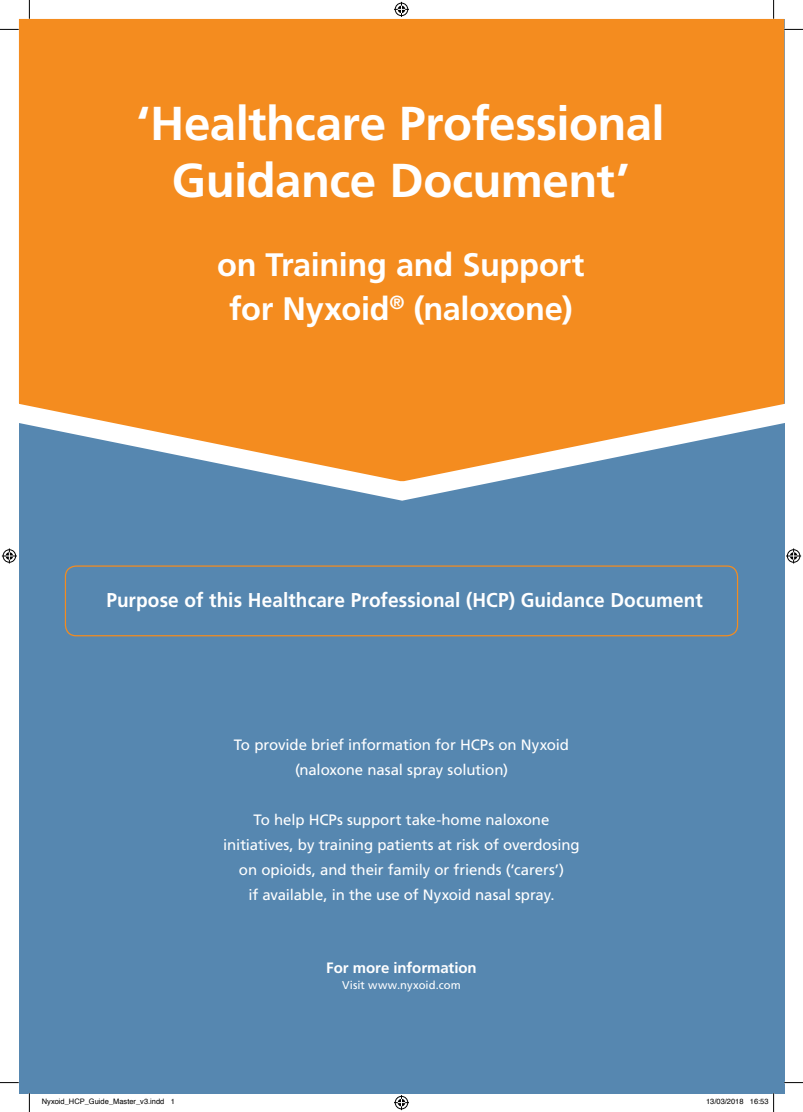
<style>
.page{position:relative;width:803px;height:1112px;background:#fff}
.page>*{position:absolute;margin:0;border:0;box-sizing:border-box;transform-origin:0 0}
.t1{font:700 47.5px/57px "Frutiger LT Com";letter-spacing:-.01em;color:#fff;text-align:center}
.t2{font:700 32.5px/43.8px "Frutiger LT Com";letter-spacing:-.01em;color:#fff;text-align:center}
.t3{font:700 20px "Frutiger LT Com";letter-spacing:.005em;color:#fff;scale:.95 1}
.t4{font:15px/25px "Frutiger LT Com";letter-spacing:-.01em;color:#fff;text-align:center}
.t5{font:700 15px "Frutiger LT Com";letter-spacing:-.005em;color:#fff}
.t6{font:11.25px "Frutiger";letter-spacing:.01em;color:#fff}
.t7{font:7.5px "Helvetica";color:#000}
</style>
<div class="page">
<div style="left:19px;top:19px;width:765px;height:1073px;background:#5687b0"></div>
<svg style="left:19px;top:19px;width:765px;height:482px"></svg>
<div style="left:65px;top:565px;width:673px;height:71px;border:1px solid #f48c1f;border-radius:11px"></div>
<svg style="left:0;top:29px;width:19px;height:1px"></svg>
<svg style="left:784px;top:29px;width:19px;height:1px"></svg>
<svg style="left:0;top:1082px;width:19px;height:1px"></svg>
<svg style="left:784px;top:1081px;width:19px;height:2px"></svg>
<svg style="left:29px;top:0;width:1px;height:19px"></svg>
<svg style="left:29px;top:1092px;width:1px;height:19px"></svg>
<svg style="left:773px;top:0;width:1px;height:19px"></svg>
<svg style="left:394px;top:2px;width:15px;height:15px"></svg>
<svg style="left:394px;top:1095px;width:15px;height:14px"></svg>
<svg style="left:2px;top:548px;width:15px;height:15px"></svg>
<svg style="left:786px;top:548px;width:15px;height:15px"></svg>
<svg style="left:750px;top:1092px;width:24px;height:19px"></svg>
<h1 class="t1" style="left:137px;top:95px;width:529px">‘Healthcare Professional<br>Guidance Document’</h1>
<h2 class="t2" style="left:217px;top:243px;width:369px">on Training and Support for Nyxoid<sup>®</sup> (naloxone)</h2>
<h3 class="t3" style="left:106px;top:587px;width:629px">Purpose of this Healthcare Professional (HCP) Guidance Document</h3>
<p class="t4" style="left:234px;top:732px;width:337px">To provide brief information for HCPs on Nyxoid (naloxone nasal spray solution)</p>
<p class="t4" style="left:223px;top:807px;width:358px">To help HCPs support take-home naloxone initiatives, by training patients at risk of overdosing on opioids, and their family or friends (‘carers’)<br>if available, in the use of Nyxoid nasal spray.</p>
<p class="t5" style="left:326px;top:959px;width:152px">For more information</p>
<p class="t6" style="left:342px;top:978px;width:120px">Visit www.nyxoid.com</p>
<p class="t7" style="left:42px;top:1095px;width:134px">Nyxoid_HCP_Guide_Master_v3.indd 1</p>
<p class="t7" style="left:706px;top:1095px;width:64px">13/03/2018 16:53</p>
</div>
